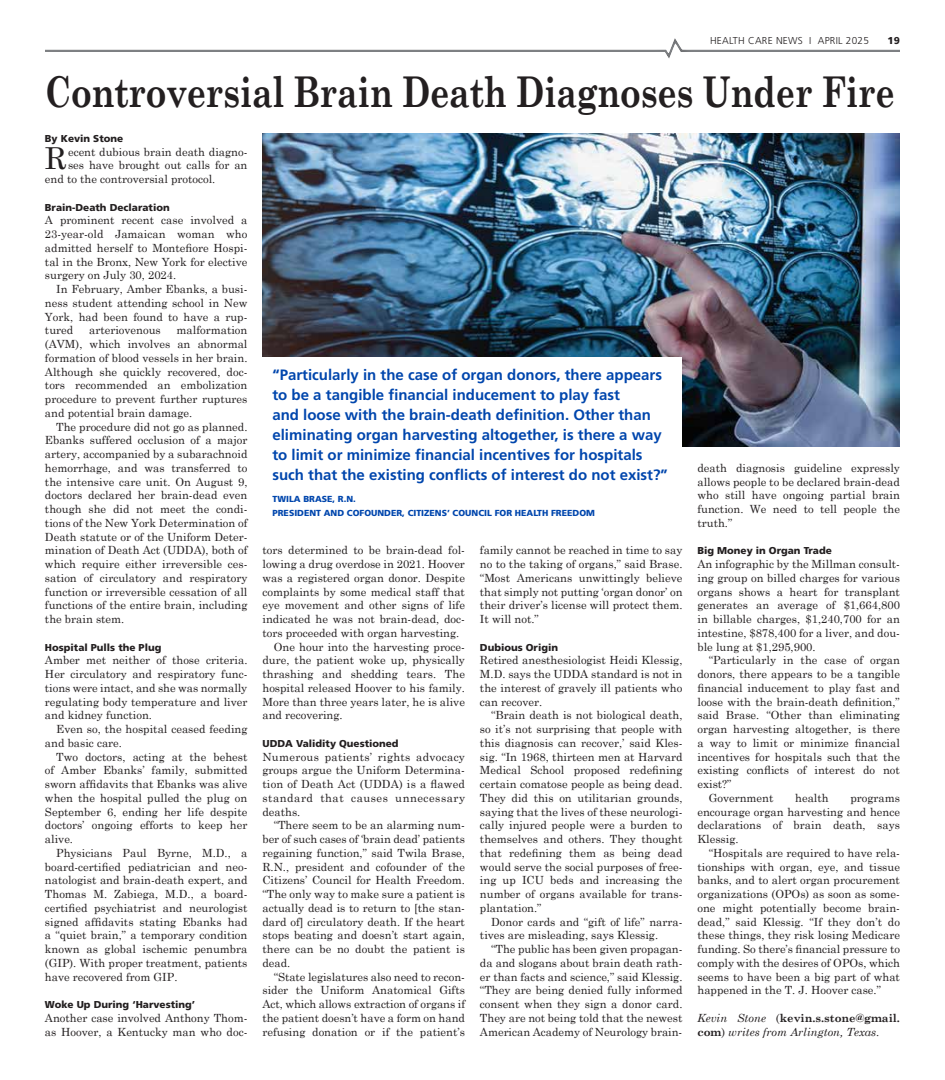
<style>
.page{position:relative;width:945px;height:1080px;background:#fff}
.page>*{position:absolute;margin:0;border:0;box-sizing:border-box;transform-origin:0 0}
.t1{font:700 42.5px "Century Schoolbook";letter-spacing:-.01em;color:#231f20;scale:.8 1}
.t2{font:30.25px "Century Schoolbook";color:#231f20}
.t3{font:700 15px/20px "Frutiger LT Std";color:#0046ad}
.t4{font:11.25px/13.8px "Century Schoolbook";color:#231f20;text-align:justify}
.t5{font:italic 11.25px/13.8px "Century Schoolbook";color:#231f20}
.t6{font:900 10px "Frutiger LT Std";color:#231f20}
.t7{font:300 10px "Frutiger LT Std";letter-spacing:.025em;color:#231f20}
.t8{font:900 8.75px/13.8px "Frutiger LT Std";color:#0046ad}
.s1{font-style:normal}
.s2{font-weight:700;font-style:normal}
</style>
<div class="page">
<div style="left:42px;top:37px;width:859px;height:24px;background:#231f20;opacity:.5"></div>
<img style="left:262px;top:133px;width:638px;height:313px">
<div style="left:261px;top:357px;width:421px;height:170px;background:#fff"></div>
<p class="t7" style="left:710px;top:35px;width:160px">HEALTH CARE NEWS I APRIL 2025</p>
<p class="t6" style="left:887px;top:35px;width:14px">19</p>
<h1 class="t1" style="left:45px;top:66px;width:1064px">Controversial Brain Death Diagnoses Under Fire</h1>
<p class="t6" style="left:45px;top:132px;width:80px">By Kevin Stone</p>
<h2 class="t2" style="left:45px;top:140px;width:23px">R</h2>
<p class="t4" style="left:68px;top:144px;width:181px">ecent dubious brain death diagno-</p>
<p class="t4" style="left:68px;top:158px;width:181px">ses have brought out calls for an</p>
<p class="t4" style="left:45px;top:172px;width:172px">end to the controversial protocol.</p>
<p class="t6" style="left:45px;top:201px;width:126px">Brain-Death Declaration</p>
<p class="t4" style="left:45px;top:213px;width:204px">A prominent recent case involved a 23-year-old Jamaican woman who admitted herself to Montefiore Hospi&shy;tal in the Bronx, New York for elective surgery on July 30, 2024.</p>
<p class="t4" style="left:45px;top:282px;width:204px;text-indent:11px">In February, Amber Ebanks, a busi&shy;ness student attending school in New York, had been found to have a rup&shy;tured</p>
<p class="t4" style="left:45px;top:323px;width:204px;text-indent:132px">malformation (AVM), which involves an abnormal formation of blood vessels in her brain.<br>Although she quickly recovered, doc&shy;tors recommended an embolization procedure to prevent further ruptures and potential brain damage.</p>
<p class="t4" style="left:45px;top:419px;width:204px;text-indent:11px">The procedure did not go as planned.<br>Ebanks suffered occlusion of a major artery, accompanied by a subarachnoid hemorrhage, and was transferred to the intensive care unit. On August 9, doctors declared her brain-dead even though she did not meet the condi&shy;tions of the New York Determination of Death statute or of the Uniform Deter&shy;mination of Death Act (UDDA), both of which require either irreversible ces&shy;sation of circulatory and respiratory function or irreversible cessation of all functions of the entire brain, including the brain stem.</p>
<p class="t6" style="left:45px;top:641px;width:118px">Hospital Pulls the Plug</p>
<p class="t4" style="left:45px;top:653px;width:204px">Amber met neither of those criteria.<br>Her circulatory and respiratory func&shy;tions were intact, and she was normally regulating body temperature and liver and kidney function.</p>
<p class="t4" style="left:45px;top:722px;width:204px;text-indent:11px">Even so, the hospital ceased feeding and basic care.</p>
<p class="t4" style="left:45px;top:750px;width:204px;text-indent:11px">Two doctors, acting at the behest of Amber Ebanks’ family, submitted sworn affidavits that Ebanks was alive when the hospital pulled the plug on September 6, ending her life despite doctors’ ongoing efforts to keep her alive.</p>
<p class="t4" style="left:45px;top:846px;width:204px;text-indent:11px">Physicians Paul Byrne, M.D., a board-certified pediatrician and neo&shy;natologist and brain-death expert, and Thomas M. Zabiega, M.D., a board&shy;certified psychiatrist and neurologist signed affidavits stating Ebanks had a “quiet brain,” a temporary condition known as global ischemic penumbra (GIP). With proper treatment, patients have recovered from GIP.</p>
<p class="t6" style="left:45px;top:999px;width:152px">Woke Up During ‘Harvesting’</p>
<p class="t4" style="left:45px;top:1011px;width:204px">Another case involved Anthony Thom&shy;as Hoover, a Kentucky man who doc-</p>
<p class="t4" style="left:89px;top:323px;width:73px">arteriovenous</p>
<p class="t3" style="left:272px;top:365px;width:397px">“Particularly in the case of organ donors, there appears to be a tangible financial inducement to play fast<br>and loose with the brain-death definition. Other than eliminating organ harvesting altogether, is there a way to limit or minimize financial incentives for hospitals such that the existing conflicts of interest do not exist?”</p>
<p class="t8" style="left:272px;top:492px;width:324px">TWILA BRASE, R.N.<br>PRESIDENT AND COFOUNDER, CITIZENS’ COUNCIL FOR HEALTH FREEDOM</p>
<p class="t4" style="left:262px;top:543px;width:204px">tors determined to be brain-dead fol-</p>
<p class="t4" style="left:262px;top:557px;width:204px">lowing a drug overdose in 2021. Hoover</p>
<p class="t4" style="left:262px;top:571px;width:204px">was a registered organ donor. Despite</p>
<p class="t4" style="left:262px;top:585px;width:204px">complaints by some medical staff that</p>
<p class="t4" style="left:262px;top:598px;width:204px">eye movement and other signs of life</p>
<p class="t4" style="left:262px;top:612px;width:204px">indicated he was not brain-dead, doc-</p>
<p class="t4" style="left:262px;top:626px;width:198px">tors proceeded with organ harvesting.</p>
<p class="t4" style="left:274px;top:639px;width:193px">One hour into the harvesting proce-</p>
<p class="t4" style="left:262px;top:653px;width:204px">dure, the patient woke up, physically</p>
<p class="t4" style="left:262px;top:667px;width:204px">thrashing and shedding tears. The</p>
<p class="t4" style="left:262px;top:681px;width:204px">hospital released Hoover to his family.</p>
<p class="t4" style="left:262px;top:694px;width:204px">More than three years later, he is alive</p>
<p class="t4" style="left:262px;top:708px;width:82px">and recovering.</p>
<p class="t6" style="left:262px;top:737px;width:138px">UDDA Validity Questioned</p>
<p class="t4" style="left:262px;top:750px;width:204px">Numerous patients’ rights advocacy groups argue the Uniform Determina&shy;tion of Death Act (UDDA) is a flawed standard that causes unnecessary deaths.</p>
<p class="t4" style="left:262px;top:818px;width:204px;text-indent:11px">“There seem to be an alarming num&shy;ber of such cases of ‘brain dead’ patients regaining function,” said Twila Brase, R.N., president and cofounder of the Citizens’ Council for Health Freedom. “The only way to make sure a patient is actually dead is to return to [the stan&shy;dard of] circulatory death. If the heart stops beating and doesn’t start again, there can be no doubt the patient is dead.</p>
<p class="t4" style="left:262px;top:970px;width:204px;text-indent:11px">“State legislatures also need to recon&shy;sider the Uniform Anatomical Gifts Act, which allows extraction of organs if the patient doesn’t have a form on hand refusing donation or if the patient’s</p>
<p class="t4" style="left:480px;top:543px;width:204px">family cannot be reached in time to say no to the taking of organs,” said Brase. “Most Americans unwittingly believe that simply not putting ‘organ donor’ on their driver’s license will protect them.<br>It will not.”</p>
<p class="t6" style="left:480px;top:641px;width:80px">Dubious Origin</p>
<p class="t4" style="left:480px;top:653px;width:204px">Retired anesthesiologist Heidi Klessig, M.D. says the UDDA standard is not in the interest of gravely ill patients who can recover.</p>
<p class="t4" style="left:480px;top:708px;width:204px;text-indent:11px">“Brain death is not biological death, so it’s not surprising that people with this diagnosis can recover,’ said Kles&shy;sig. “In 1968, thirteen men at Harvard Medical School proposed redefining certain comatose people as being dead.<br>They did this on utilitarian grounds, saying that the lives of these neurologi&shy;cally injured people were a burden to themselves and others. They thought that redefining them as being dead would serve the social purposes of free&shy;ing up ICU beds and increasing the number of organs available for trans&shy;plantation.”</p>
<p class="t4" style="left:480px;top:914px;width:204px;text-indent:11px">Donor cards and “gift of life” narra&shy;tives are misleading, says Klessig.</p>
<p class="t4" style="left:480px;top:942px;width:204px;text-indent:11px">“The public has been given propagan&shy;da and slogans about brain death rath&shy;er than facts and science,” said Klessig. “They are being denied fully informed consent when they sign a donor card.<br>They are not being told that the newest American Academy of Neurology brain-</p>
<p class="t4" style="left:697px;top:461px;width:204px">death diagnosis guideline expressly allows people to be declared brain-dead who still have ongoing partial brain function. We need to tell people the truth.”</p>
<p class="t6" style="left:697px;top:545px;width:136px">Big Money in Organ Trade</p>
<p class="t4" style="left:697px;top:557px;width:204px">An infographic by the Millman consult&shy;ing group on billed charges for various organs shows a heart for transplant generates an average of $1,664,800 in billable charges, $1,240,700 for an intestine, $878,400 for a liver, and dou&shy;ble lung at $1,295,900.</p>
<p class="t4" style="left:709px;top:653px;width:193px">“Particularly in the case of organ</p>
<p class="t4" style="left:697px;top:667px;width:204px">donors, there appears to be a tangible</p>
<p class="t4" style="left:697px;top:681px;width:204px">financial inducement to play fast and</p>
<p class="t4" style="left:697px;top:694px;width:204px">loose with the brain-death definition,”</p>
<p class="t4" style="left:697px;top:708px;width:204px">said Brase. “Other than eliminating</p>
<p class="t4" style="left:697px;top:722px;width:204px">organ harvesting altogether, is there</p>
<p class="t4" style="left:697px;top:736px;width:204px">a way to limit or minimize financial</p>
<p class="t4" style="left:697px;top:749px;width:204px">incentives for hospitals such that the</p>
<p class="t4" style="left:697px;top:763px;width:204px">existing conflicts of interest do not</p>
<p class="t4" style="left:697px;top:777px;width:36px">exist?”</p>
<p class="t4" style="left:709px;top:791px;width:66px">Government</p>
<p class="t4" style="left:795px;top:791px;width:35px">health</p>
<p class="t4" style="left:697px;top:791px;width:204px;text-indent:153px">programs encourage organ harvesting and hence declarations of brain death, says Klessig.</p>
<p class="t4" style="left:697px;top:846px;width:204px;text-indent:11px">“Hospitals are required to have rela&shy;tionships with organ, eye, and tissue banks, and to alert organ procurement organizations (OPOs) as soon as some&shy;one might potentially become brain&shy;dead,” said Klessig. “If they don’t do these things, they risk losing Medicare funding. So there’s financial pressure to comply with the desires of OPOs, which seems to have been a big part of what happened in the T. J. Hoover case.”</p>
<p class="t5" style="left:697px;top:1011px;width:204px">Kevin Stone <span class="s1">(</span><span class="s2">kevin.s.stone@gmail. com</span><span class="s1">)</span> writes from Arlington, Texas<span class="s1">.</span></p>
</div>
